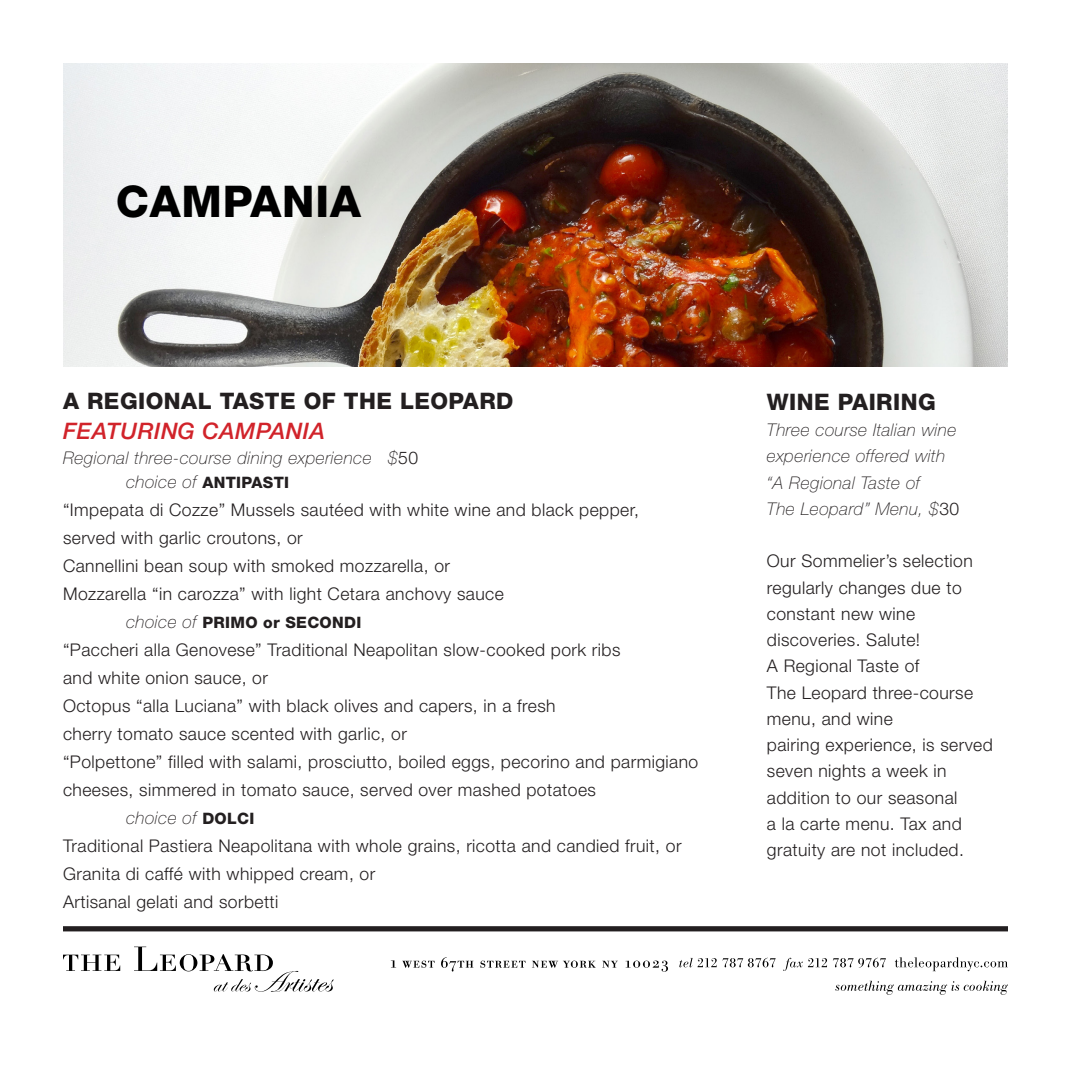
<style>
.page{position:relative;width:1071px;height:1071px;background:#fff}
.page>*{position:absolute;margin:0;border:0;box-sizing:border-box;transform-origin:0 0}
.t1{font:800 43.75px "Helvetica Neue";letter-spacing:.02em;color:#000}
.t2{font:800 22.75px "Helvetica Neue";letter-spacing:.02em;color:#231f20}
.t3{font:italic 500 22.75px "Helvetica Neue";letter-spacing:.02em;color:#d1232a}
.t4{font:300 17.5px/26.2px "Helvetica Neue";letter-spacing:.025em;color:#231f20}
.t5{font:italic 100 17.5px "Helvetica Neue";letter-spacing:.025em;color:#231f20}
.t6{font:800 15.75px "Helvetica Neue";letter-spacing:.02em;color:#231f20}
.s1{font-weight:300;font-style:normal}
.s2{font-weight:100;font-style:italic;font-size:17.5px}
.s3{font-weight:800;font-style:normal;font-size:15.75px}
</style>
<div class="page">
<svg style="left:63px;top:955px;width:57px;height:16px"></svg>
<svg style="left:134px;top:947px;width:200px;height:45px"></svg>
<div style="left:63px;top:926px;width:945px;height:5px;background:#231f20"></div>
<svg style="left:391px;top:960px;width:5px;height:8px"></svg>
<svg style="left:402px;top:961px;width:33px;height:7px"></svg>
<svg style="left:441px;top:957px;width:32px;height:15px"></svg>
<svg style="left:480px;top:961px;width:46px;height:7px"></svg>
<svg style="left:532px;top:961px;width:64px;height:7px"></svg>
<svg style="left:602px;top:961px;width:16px;height:7px"></svg>
<svg style="left:626px;top:961px;width:42px;height:11px"></svg>
<svg style="left:679px;top:958px;width:97px;height:9px"></svg>
<svg style="left:783px;top:958px;width:44px;height:13px"></svg>
<svg style="left:833px;top:958px;width:53px;height:10px"></svg>
<svg style="left:895px;top:957px;width:113px;height:14px"></svg>
<svg style="left:835px;top:981px;width:173px;height:14px"></svg>
<img style="left:63px;top:63px;width:945px;height:304px">
<p class="t1" style="left:116px;top:176px;width:247px">CAMPANIA</p>
<p class="t2" style="left:63px;top:388px;width:452px">A REGIONAL TASTE OF THE LEOPARD</p>
<p class="t3" style="left:63px;top:418px;width:264px">FEATURING CAMPANIA</p>
<p class="t5" style="left:63px;top:447px;width:357px">Regional three-course dining experience $<span class="s1">50</span></p>
<p class="t6" style="left:126px;top:473px;width:165px"><span class="s2">choice of</span> ANTIPASTI</p>
<p class="t4" style="left:63px;top:496px;width:577px">“Impepata di Cozze” Mussels sautéed with white wine and black pepper,</p>
<p class="t4" style="left:63px;top:524px;width:241px">served with garlic croutons, or</p>
<p class="t4" style="left:63px;top:552px;width:389px">Cannellini bean soup with smoked mozzarella, or</p>
<p class="t4" style="left:63px;top:580px;width:442px">Mozzarella “in carozza” with light Cetara anchovy sauce</p>
<p class="t6" style="left:126px;top:613px;width:237px"><span class="s2">choice of</span> PRIMO or SECONDI</p>
<p class="t4" style="left:63px;top:636px;width:559px">“Paccheri alla Genovese” Traditional Neapolitan slow-cooked pork ribs</p>
<p class="t4" style="left:63px;top:664px;width:207px">and white onion sauce, or</p>
<p class="t4" style="left:63px;top:692px;width:494px">Octopus “alla Luciana” with black olives and capers, in a fresh</p>
<p class="t4" style="left:63px;top:720px;width:345px">cherry tomato sauce scented with garlic, or</p>
<p class="t4" style="left:63px;top:748px;width:637px;line-height:28px">“Polpettone” filled with salami, prosciutto, boiled eggs, pecorino and parmigiano cheeses, simmered in tomato sauce, served over mashed potatoes</p>
<p class="t5" style="left:126px;top:808px;width:130px">choice of <span class="s3">DOLCI</span></p>
<p class="t4" style="left:63px;top:832px;width:620px">Traditional Pastiera Neapolitana with whole grains, ricotta and candied fruit, or</p>
<p class="t4" style="left:63px;top:860px;width:314px">Granita di caffé with whipped cream, or</p>
<p class="t4" style="left:63px;top:888px;width:217px">Artisanal gelati and sorbetti</p>
<p class="t2" style="left:767px;top:388px;width:170px">WINE PAIRING</p>
<p class="t5" style="left:767px;top:420px;width:191px">Three course Italian wine</p>
<p class="t5" style="left:767px;top:446px;width:180px">experience offered with</p>
<p class="t5" style="left:767px;top:472px;width:155px">“A Regional Taste of</p>
<p class="t5" style="left:767px;top:499px;width:194px">The Leopard” Menu, $<span class="s1">30</span></p>
<p class="t4" style="left:767px;top:548px;width:207px">Our Sommelier’s selection regularly changes due to</p>
<p class="t4" style="left:767px;top:600px;width:150px">constant new wine</p>
<p class="t4" style="left:767px;top:626px;width:155px">discoveries. Salute!</p>
<p class="t4" style="left:767px;top:653px;width:154px">A Regional Taste of</p>
<p class="t4" style="left:767px;top:679px;width:208px">The Leopard three-course menu, and wine</p>
<p class="t4" style="left:767px;top:731px;width:227px">pairing experience, is served seven nights a week in</p>
<p class="t4" style="left:767px;top:784px;width:192px">addition to our seasonal</p>
<p class="t4" style="left:767px;top:810px;width:196px">a la carte menu. Tax and</p>
<p class="t4" style="left:767px;top:836px;width:199px">gratuity are not included.</p>
</div>
